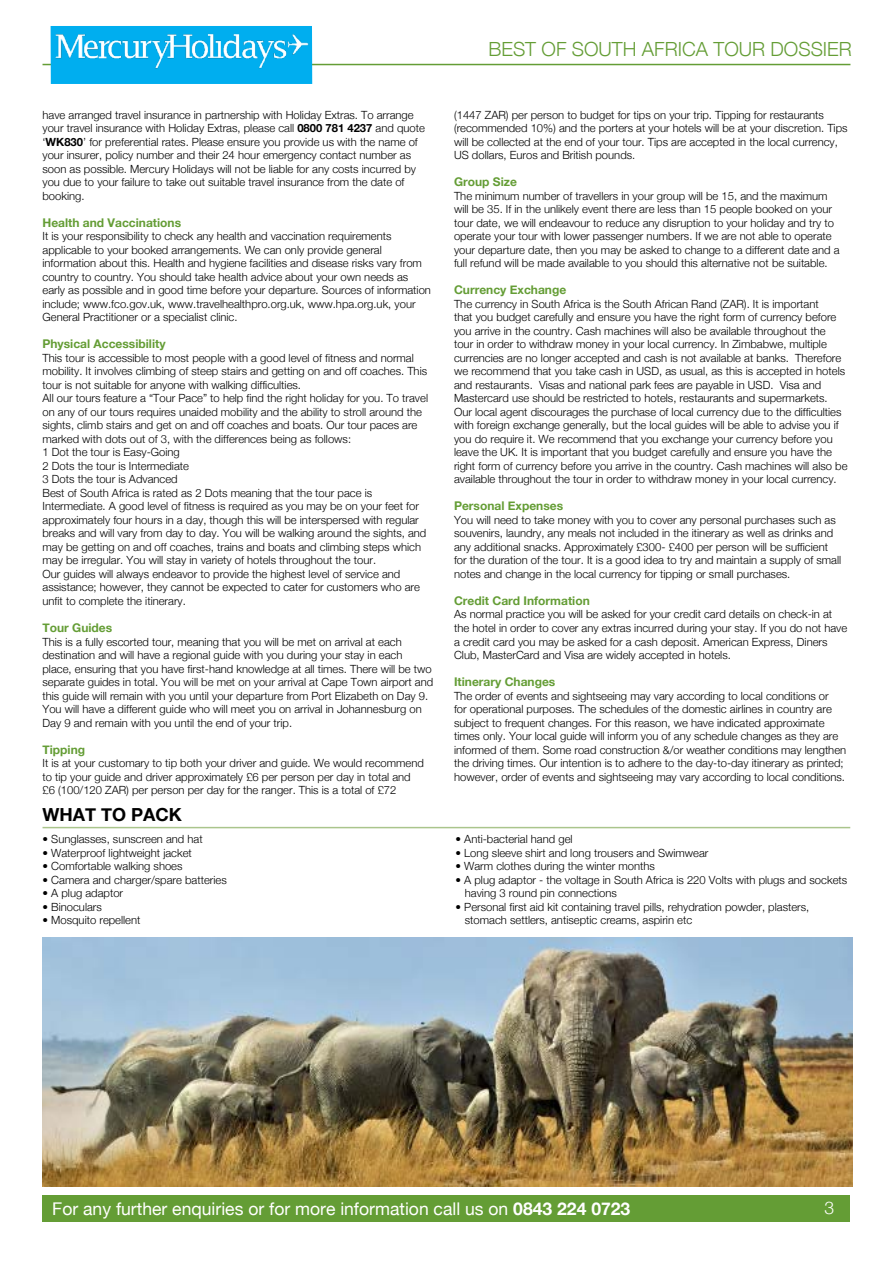
<style>
.page{position:relative;width:893px;height:1263px;background:#fff}
.page>*{position:absolute;margin:0;border:0;box-sizing:border-box;transform-origin:0 0}
.t1{font:300 19.5px "Helvetica Neue";color:#649d35}
.t2{font:700 18px "Helvetica Neue";color:#000}
.t3{font:17.55px "Helvetica Neue";color:#fff}
.t4{font:300 17.55px "Helvetica Neue";color:#fff}
.t5{font:700 12px "Helvetica Neue";color:#649d35}
.t6{font:300 11.25px/13.5px "Helvetica Neue";color:#000}
.s1{font-weight:700}
</style>
<div class="page">
<div style="left:43px;top:1196px;width:807px;height:26px;background:#649d35"></div>
<hr style="left:43px;top:64px;width:807px;height:1px;background:#649d35">
<hr style="left:43px;top:827px;width:807px;height:1px;background:#aac58c">
<div style="left:51px;top:26px;width:261px;height:58px;background:#00aeef"></div>
<img style="left:55px;top:34px;width:254px;height:35px">
<img style="left:43px;top:938px;width:810px;height:248px">
<h1 class="t1" style="left:488px;top:34px;width:365px">BEST OF SOUTH AFRICA TOUR DOSSIER</h1>
<p class="t6" style="left:43px;top:108px;width:384px">have arranged travel insurance in partnership with Holiday Extras. To arrange your travel insurance with Holiday Extras, please call <span class="s1">0800 781 4237</span> and quote ‘<span class="s1">WK830</span>’ for preferential rates. Please ensure you provide us with the name of your insurer, policy number and their 24 hour emergency contact number as soon as possible. Mercury Holidays will not be liable for any costs incurred by you due to your failure to take out suitable travel insurance from the date of booking.</p>
<p class="t5" style="left:43px;top:213px;width:140px">Health and Vaccinations</p>
<p class="t6" style="left:43px;top:229px;width:390px">It is your responsibility to check any health and vaccination requirements applicable to your booked arrangements. We can only provide general information about this. Health and hygiene facilities and disease risks vary from country to country. You should take health advice about your own needs as early as possible and in good time before your departure. Sources of information include; www.fco.gov.uk, www.travelhealthpro.org.uk, www.hpa.org.uk, your General Practitioner or a specialist clinic.</p>
<p class="t5" style="left:43px;top:335px;width:125px">Physical Accessibility</p>
<p class="t6" style="left:43px;top:351px;width:387px">This tour is accessible to most people with a good level of fitness and normal mobility. It involves climbing of steep stairs and getting on and off coaches. This tour is not suitable for anyone with walking difficulties.<br>All our tours feature a “Tour Pace” to help find the right holiday for you. To travel on any of our tours requires unaided mobility and the ability to stroll around the sights, climb stairs and get on and off coaches and boats. Our tour paces are marked with dots out of 3, with the differences being as follows:<br>1 Dot the tour is Easy-Going<br>2 Dots the tour is Intermediate<br>3 Dots the tour is Advanced<br>Best of South Africa is rated as 2 Dots meaning that the tour pace is Intermediate. A good level of fitness is required as you may be on your feet for approximately four hours in a day, though this will be interspersed with regular breaks and will vary from day to day. You will be walking around the sights, and may be getting on and off coaches, trains and boats and climbing steps which may be irregular. You will stay in variety of hotels throughout the tour.<br>Our guides will always endeavor to provide the highest level of service and assistance; however, they cannot be expected to cater for customers who are unfit to complete the itinerary.</p>
<p class="t5" style="left:43px;top:618px;width:71px">Tour Guides</p>
<p class="t6" style="left:43px;top:634px;width:392px">This is a fully escorted tour, meaning that you will be met on arrival at each destination and will have a regional guide with you during your stay in each place, ensuring that you have first-hand knowledge at all times. There will be two separate guides in total. You will be met on your arrival at Cape Town airport and this guide will remain with you until your departure from Port Elizabeth on Day 9.<br>You will have a different guide who will meet you on arrival in Johannesburg on Day 9 and remain with you until the end of your trip.</p>
<p class="t5" style="left:43px;top:740px;width:44px">Tipping</p>
<p class="t6" style="left:43px;top:756px;width:383px">It is at your customary to tip both your driver and guide. We would recommend to tip your guide and driver approximately £6 per person per day in total and £6 (100/120 ZAR) per person per day for the ranger. This is a total of £72</p>
<h2 class="t2" style="left:43px;top:800px;width:141px">WHAT TO PACK</h2>
<p class="t6" style="left:43px;top:832px;width:162px">• Sunglasses, sunscreen and hat</p>
<p class="t6" style="left:43px;top:845px;width:151px">• Waterproof lightweight jacket</p>
<p class="t6" style="left:43px;top:859px;width:142px">• Comfortable walking shoes</p>
<p class="t6" style="left:43px;top:872px;width:186px">• Camera and charger/spare batteries</p>
<p class="t6" style="left:43px;top:886px;width:82px">• A plug adaptor</p>
<p class="t6" style="left:43px;top:899px;width:61px">• Binoculars</p>
<p class="t6" style="left:43px;top:913px;width:99px">• Mosquito repellent</p>
<p class="t6" style="left:454px;top:108px;width:395px">(1447 ZAR) per person to budget for tips on your trip. Tipping for restaurants (recommended 10%) and the porters at your hotels will be at your discretion. Tips will be collected at the end of your tour. Tips are accepted in the local currency, US dollars, Euros and British pounds.</p>
<p class="t5" style="left:454px;top:173px;width:64px">Group Size</p>
<p class="t6" style="left:454px;top:189px;width:387px">The minimum number of travellers in your group will be 15, and the maximum will be 35. If in the unlikely event there are less than 15 people booked on your tour date, we will endeavour to reduce any disruption to your holiday and try to operate your tour with lower passenger numbers. If we are not able to operate your departure date, then you may be asked to change to a different date and a full refund will be made available to you should this alternative not be suitable.</p>
<p class="t5" style="left:454px;top:281px;width:114px">Currency Exchange</p>
<p class="t6" style="left:454px;top:297px;width:395px">The currency in South Africa is the South African Rand (ZAR). It is important<br>that you budget carefully and ensure you have the right form of currency before you arrive in the country. Cash machines will also be available throughout the tour in order to withdraw money in your local currency. In Zimbabwe, multiple currencies are no longer accepted and cash is not available at banks. Therefore we recommend that you take cash in USD, as usual, as this is accepted in hotels and restaurants. Visas and national park fees are payable in USD. Visa and Mastercard use should be restricted to hotels, restaurants and supermarkets.<br>Our local agent discourages the purchase of local currency due to the difficulties with foreign exchange generally, but the local guides will be able to advise you if you do require it. We recommend that you exchange your currency before you leave the UK. It is important that you budget carefully and ensure you have the right form of currency before you arrive in the country. Cash machines will also be available throughout the tour in order to withdraw money in your local currency.</p>
<p class="t5" style="left:454px;top:497px;width:111px">Personal Expenses</p>
<p class="t6" style="left:454px;top:513px;width:389px">You will need to take money with you to cover any personal purchases such as souvenirs, laundry, any meals not included in the itinerary as well as drinks and any additional snacks. Approximately £300- £400 per person will be sufficient for the duration of the tour. It is a good idea to try and maintain a supply of small notes and change in the local currency for tipping or small purchases.</p>
<p class="t5" style="left:454px;top:591px;width:137px">Credit Card Information</p>
<p class="t6" style="left:454px;top:607px;width:395px">As normal practice you will be asked for your credit card details on check-in at the hotel in order to cover any extras incurred during your stay. If you do not have a credit card you may be asked for a cash deposit. American Express, Diners Club, MasterCard and Visa are widely accepted in hotels.</p>
<p class="t5" style="left:454px;top:672px;width:103px">Itinerary Changes</p>
<p class="t6" style="left:454px;top:688px;width:394px">The order of events and sightseeing may vary according to local conditions or<br>for operational purposes. The schedules of the domestic airlines in country are subject to frequent changes. For this reason, we have indicated approximate times only. Your local guide will inform you of any schedule changes as they are informed of them. Some road construction &amp;/or weather conditions may lengthen the driving times. Our intention is to adhere to the day-to-day itinerary as printed; however, order of events and sightseeing may vary according to local conditions.</p>
<p class="t6" style="left:455px;top:832px;width:119px">• Anti-bacterial hand gel</p>
<p class="t6" style="left:455px;top:845px;width:254px">• Long sleeve shirt and long trousers and Swimwear</p>
<p class="t6" style="left:455px;top:859px;width:201px">• Warm clothes during the winter months</p>
<p class="t6" style="left:465px;top:872px;width:384px;text-indent:-9px">• A plug adaptor - the voltage in South Africa is 220 Volts with plugs and sockets having 3 round pin connections</p>
<p class="t6" style="left:465px;top:899px;width:346px;text-indent:-9px">• Personal first aid kit containing travel pills, rehydration powder, plasters, stomach settlers, antiseptic creams, aspirin etc</p>
<h3 class="t3" style="left:52px;top:1196px;width:580px">For any further enquiries or for more information call us on <span class="s1">0843 224 0723</span></h3>
<h3 class="t4" style="left:824px;top:1193px;width:11px">3</h3>
</div>
